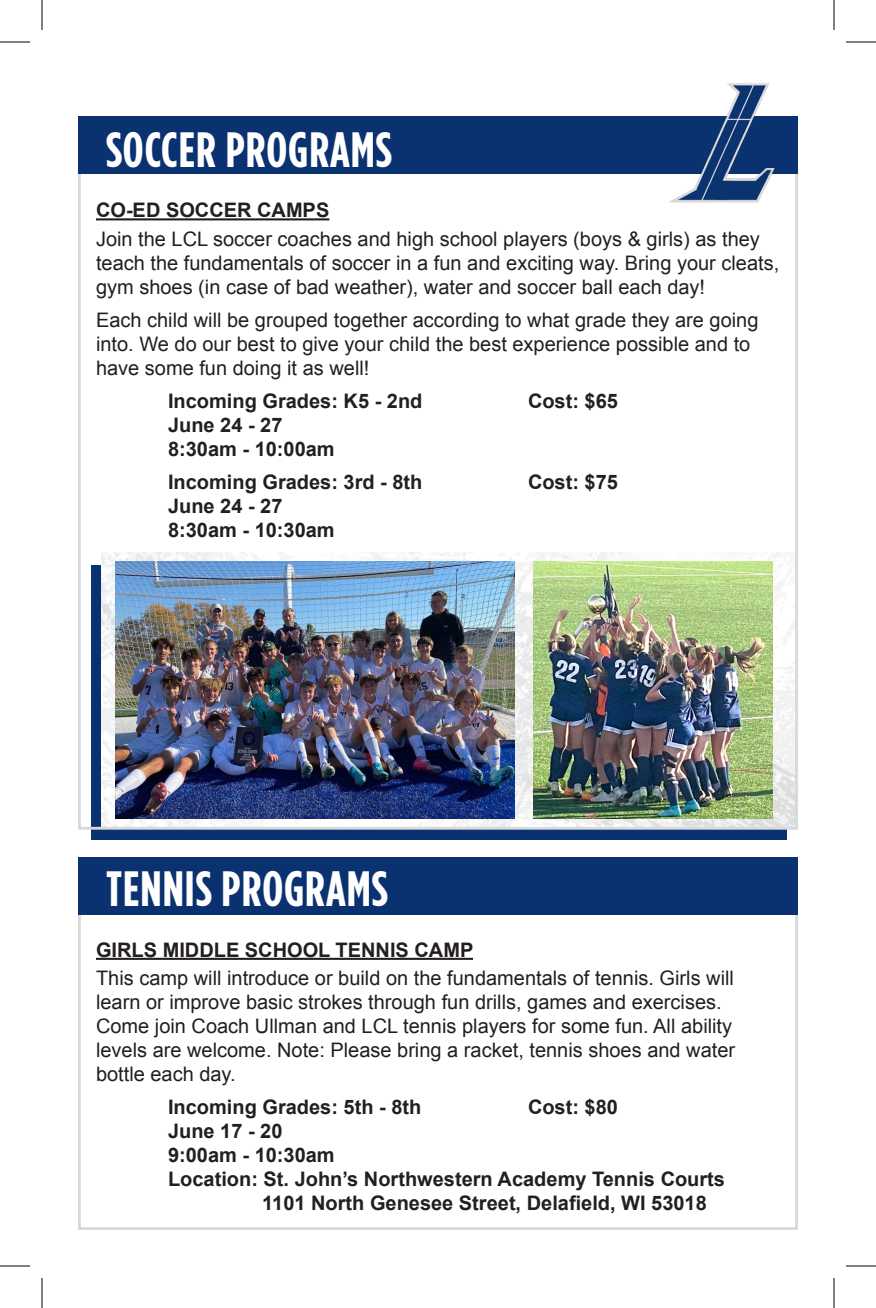
<style>
.page{position:relative;width:876px;height:1308px;background:#fff}
.page>*{position:absolute;margin:0;border:0;box-sizing:border-box;transform-origin:0 0}
.t1{font:700 49.6px "Gotham Cond";letter-spacing:.02em;color:#fff}
.Paragraph_Style_1{font:20px/24px "Arial";color:#231f20}
.Paragraph_Style_1-2{font:700 20px/24px "Arial";color:#231f20}
.Heading{font:700 20px "Arial";color:#231f20}
</style>
<div class="page">
<div style="left:78px;top:903px;width:720px;height:327px;border:3px solid #d8d9db"></div>
<hr style="left:96px;top:958px;width:377px;height:2px;background:#231f20">
<div style="left:78px;top:857px;width:720px;height:58px;background:#0b3270"></div>
<hr style="left:96px;top:218px;width:233px;height:2px;background:#231f20">
<svg style="left:91px;top:565px;width:695px;height:275px;background:#365587"></svg>
<img style="left:101px;top:552px;width:693px;height:274px">
<img style="left:533px;top:562px;width:239px;height:256px">
<img style="left:115px;top:562px;width:399px;height:256px">
<div style="left:78px;top:116px;width:720px;height:58px;background:#0b3270"></div>
<img style="left:669px;top:83px;width:106px;height:120px">
<hr style="left:0;top:42px;width:30px;height:1px;background:#000">
<hr style="left:846px;top:42px;width:30px;height:1px;background:#000">
<hr style="left:0;top:1266px;width:30px;height:1px;background:#000">
<hr style="left:846px;top:1266px;width:30px;height:1px;background:#000">
<hr style="left:42px;top:0;width:1px;height:30px;background:#000">
<hr style="left:42px;top:1278px;width:1px;height:30px;background:#000">
<hr style="left:834px;top:0;width:1px;height:30px;background:#000">
<hr style="left:834px;top:1278px;width:1px;height:30px;background:#000">
<p class="t1" style="left:106px;top:120px;width:287px">SOCCER PROGRAMS</p>
<p class="Heading" style="left:96px;top:197px;width:235px">CO-ED SOCCER CAMPS</p>
<p class="Paragraph_Style_1" style="left:96px;top:227px;width:685px">Join the LCL soccer coaches and high school players (boys &amp; girls) as they teach the fundamentals of soccer in a fun and exciting way. Bring your cleats, gym shoes (in case of bad weather), water and soccer ball each day!</p>
<p class="Paragraph_Style_1" style="left:96px;top:308px;width:664px">Each child will be grouped together according to what grade they are going into. We do our best to give your child the best experience possible and to have some fun doing it as well!</p>
<p class="Paragraph_Style_1-2" style="left:168px;top:389px;width:256px">Incoming Grades: K5 - 2nd</p>
<p class="Paragraph_Style_1-2" style="left:528px;top:389px;width:92px">Cost: $65</p>
<p class="Paragraph_Style_1-2" style="left:168px;top:413px;width:168px">June 24 - 27<br>8:30am - 10:00am</p>
<p class="Paragraph_Style_1-2" style="left:168px;top:470px;width:256px">Incoming Grades: 3rd - 8th</p>
<p class="Paragraph_Style_1-2" style="left:528px;top:470px;width:92px">Cost: $75</p>
<p class="Paragraph_Style_1-2" style="left:168px;top:494px;width:168px">June 24 - 27<br>8:30am - 10:30am</p>
<p class="t1" style="left:106px;top:860px;width:283px">TENNIS PROGRAMS</p>
<p class="Heading" style="left:96px;top:937px;width:379px">GIRLS MIDDLE SCHOOL TENNIS CAMP</p>
<p class="Paragraph_Style_1" style="left:96px;top:966px;width:641px">This camp will introduce or build on the fundamentals of tennis. Girls will learn or improve basic strokes through fun drills, games and exercises.<br>Come join Coach Ullman and LCL tennis players for some fun. All ability levels are welcome. Note: Please bring a racket, tennis shoes and water bottle each day.</p>
<p class="Paragraph_Style_1-2" style="left:168px;top:1096px;width:255px">Incoming Grades: 5th - 8th</p>
<p class="Paragraph_Style_1-2" style="left:528px;top:1096px;width:92px">Cost: $80</p>
<p class="Paragraph_Style_1-2" style="left:168px;top:1120px;width:116px">June 17 - 20</p>
<p class="Paragraph_Style_1-2" style="left:168px;top:1144px;width:168px">9:00am - 10:30am</p>
<p class="Paragraph_Style_1-2" style="left:168px;top:1168px;width:559px">Location: St. John’s Northwestern Academy Tennis Courts</p>
<p class="Paragraph_Style_1-2" style="left:262px;top:1192px;width:446px">1101 North Genesee Street, Delafield, WI 53018</p>
</div>
